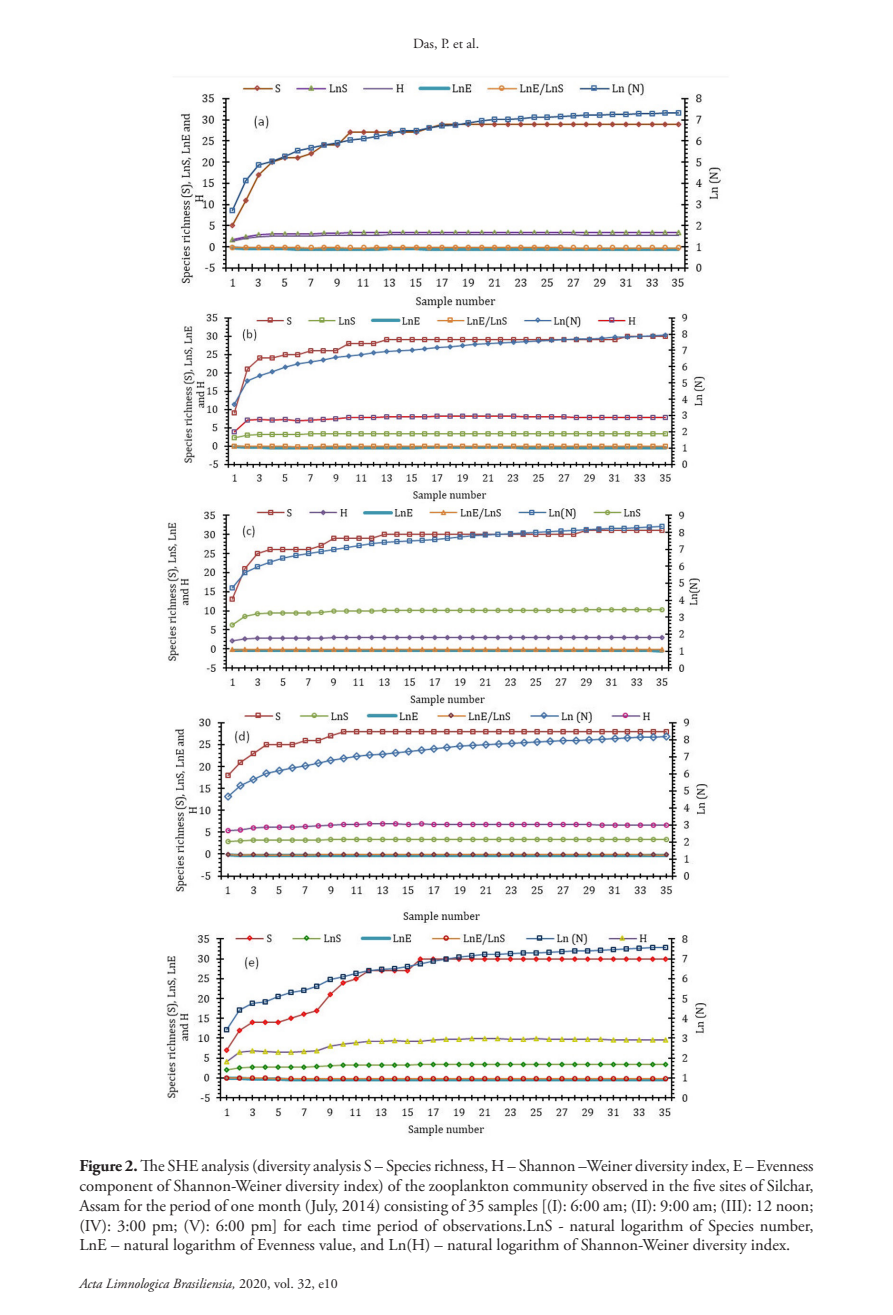
<style>
.page{position:relative;width:893px;height:1315px;background:#fff}
.page>*{position:absolute;margin:0;border:0;box-sizing:border-box;transform-origin:0 0}
.FigureCaption{font:16.62px/19.9px "Adobe Garamond Pro";color:#231f20;text-align:justify}
.t1{font:italic 14px "Adobe Garamond Pro";color:#231f20}
.t2{font:14px "Adobe Garamond Pro";color:#231f20}
.s1{font-weight:700}
.s2{font-style:normal}
</style>
<div class="page">
<img style="left:166px;top:82px;width:555px;height:1054px">
<p class="t2" style="left:413px;top:35px;width:68px">Das, P. et al.</p>
<p class="FigureCaption" style="left:79px;top:1156px;width:736px"><span class="s1">Figure 2.</span> The SHE analysis (diversity analysis S – Species richness, H – Shannon –Weiner diversity index, E – Evenness component of Shannon-Weiner diversity index) of the zooplankton community observed in the five sites of Silchar, Assam for the period of one month (July, 2014) consisting of 35 samples [(I): 6:00 am; (II): 9:00 am; (III): 12 noon; (IV): 3:00 pm; (V): 6:00 pm] for each time period of observations.LnS - natural logarithm of Species number, LnE – natural logarithm of Evenness value, and Ln(H) – natural logarithm of Shannon-Weiner diversity index.</p>
<p class="t1" style="left:79px;top:1275px;width:260px">Acta Limnologica Brasiliensia, <span class="s2">2020, vol. 32, e10</span></p>
</div>
